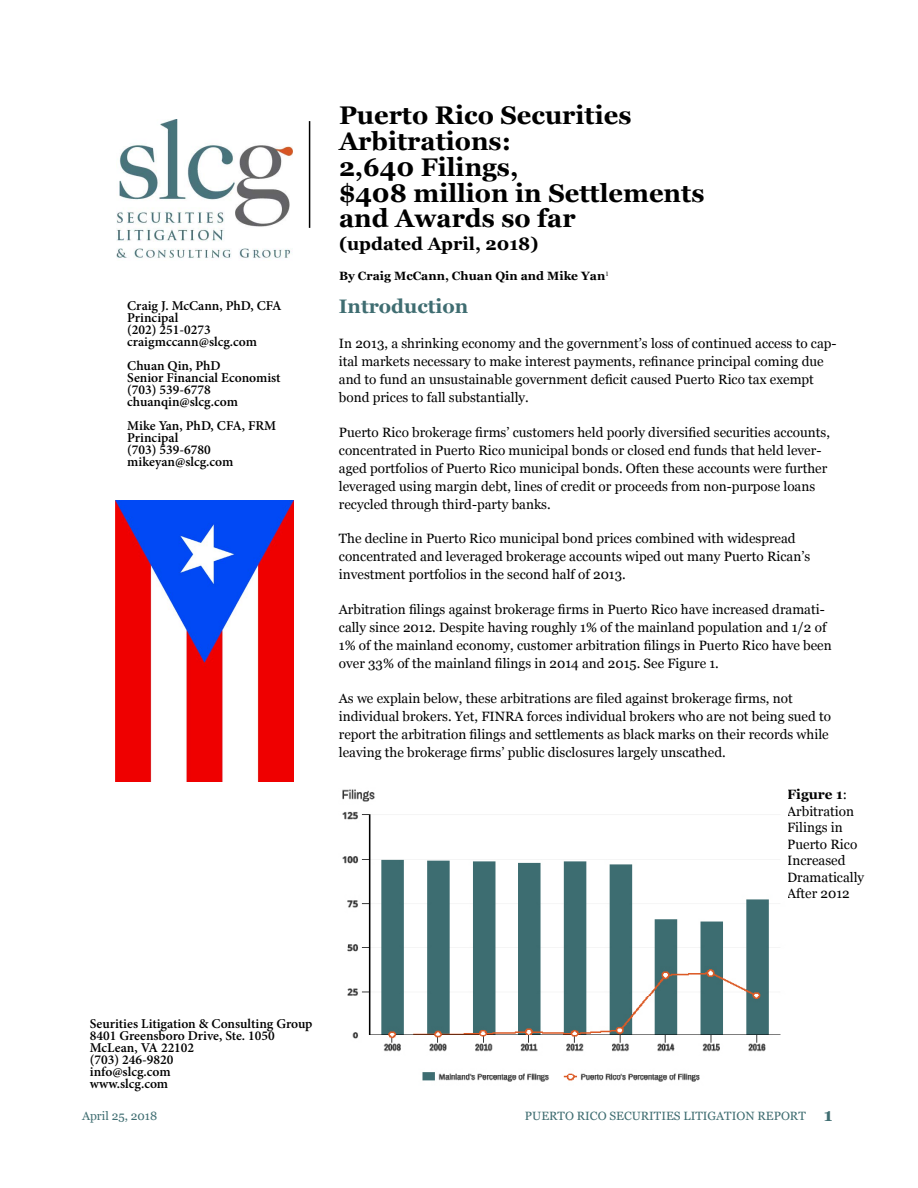
<style>
.page{position:relative;width:918px;height:1188px;background:#fff}
.page>*{position:absolute;margin:0;border:0;box-sizing:border-box;transform-origin:0 0}
.t1{font:700 25.5px/25.7px "Georgia";color:#000}
.t2{font:700 19.5px "Georgia";color:#3f6d71}
.t3{font:700 18px "Georgia";color:#000}
.t4{font:13.5px/18px "Georgia";color:#000}
.t5{font:600 13.5px/12px "Minion Pro";color:#000}
.t6{font:12px "Georgia";color:#3f6d71}
.t7{font:700 12px "Georgia";color:#000}
.s1{font-weight:700}
.s2{font-weight:700;font-size:18px}
</style>
<div class="page">
<img style="left:115px;top:500px;width:179px;height:281px">
<img style="left:116px;top:120px;width:176px;height:139px">
<hr style="left:309px;top:121px;width:1px;height:107px;background:#000">
<img style="left:342px;top:789px;width:439px;height:293px">
<p class="t5" style="left:127px;top:299px;width:156px">Craig J. McCann, PhD, CFA<br>Principal<br>(202) 251-0273 craigmccann@slcg.com</p>
<p class="t5" style="left:127px;top:359px;width:155px">Chuan Qin, PhD<br>Senior Financial Economist (703) 539-6778 chuanqin@slcg.com</p>
<p class="t5" style="left:127px;top:419px;width:150px">Mike Yan, PhD, CFA, FRM<br>Principal<br>(703) 539-6780 mikeyan@slcg.com</p>
<h1 class="t1" style="left:339px;top:101px;width:367px">Puerto Rico Securities<br>Arbitrations:<br>2,640 Filings,<br>$408 million in Settlements and Awards so far</h1>
<h3 class="t3" style="left:339px;top:231px;width:201px">(updated April, 2018)</h3>
<p class="t7" style="left:339px;top:267px;width:271px">By Craig McCann, Chuan Qin and Mike Yan<sup>1</sup></p>
<h2 class="t2" style="left:339px;top:292px;width:131px">Introduction</h2>
<p class="t4" style="left:339px;top:334px;width:499px">In 2013, a shrinking economy and the government’s loss of continued access to cap&shy;ital markets necessary to make interest payments, refinance principal coming due and to fund an unsustainable government deficit caused Puerto Rico tax exempt bond prices to fall substantially.</p>
<p class="t4" style="left:339px;top:422px;width:493px">Puerto Rico brokerage firms’ customers held poorly diversified securities accounts, concentrated in Puerto Rico municipal bonds or closed end funds that held lever&shy;aged portfolios of Puerto Rico municipal bonds. Often these accounts were further leveraged using margin debt, lines of credit or proceeds from non-purpose loans recycled through third-party banks.</p>
<p class="t4" style="left:339px;top:529px;width:473px">The decline in Puerto Rico municipal bond prices combined with widespread concentrated and leveraged brokerage accounts wiped out many Puerto Rican’s investment portfolios in the second half of 2013.</p>
<p class="t4" style="left:339px;top:600px;width:494px">Arbitration filings against brokerage firms in Puerto Rico have increased dramati&shy;cally since 2012. Despite having roughly 1% of the mainland population and 1/2 of 1% of the mainland economy, customer arbitration filings in Puerto Rico have been over 33% of the mainland filings in 2014 and 2015. See Figure 1.</p>
<p class="t4" style="left:339px;top:689px;width:494px">As we explain below, these arbitrations are filed against brokerage firms, not individual brokers. Yet, FINRA forces individual brokers who are not being sued to report the arbitration filings and settlements as black marks on their records while leaving the brokerage firms’ public disclosures largely unscathed.</p>
<p class="t4" style="left:787px;top:786px;width:79px;line-height:16.5px"><span class="s1">Figure 1</span>:<br>Arbitration<br>Filings in<br>Puerto Rico<br>Increased<br>Dramatically<br>After 2012</p>
<p class="t5" style="left:90px;top:1018px;width:224px">Seurities Litigation &amp; Consulting Group<br>8401 Greensboro Drive, Ste. 1050<br>McLean, VA 22102<br>(703) 246-9820<br>info@slcg.com<br>www.slcg.com</p>
<p class="t6" style="left:82px;top:1107px;width:77px">April 25, 2018</p>
<p class="t6" style="left:525px;top:1107px;width:309px">PUERTO RICO SECURITIES LITIGATION REPORT <span class="s2">1</span></p>
</div>
